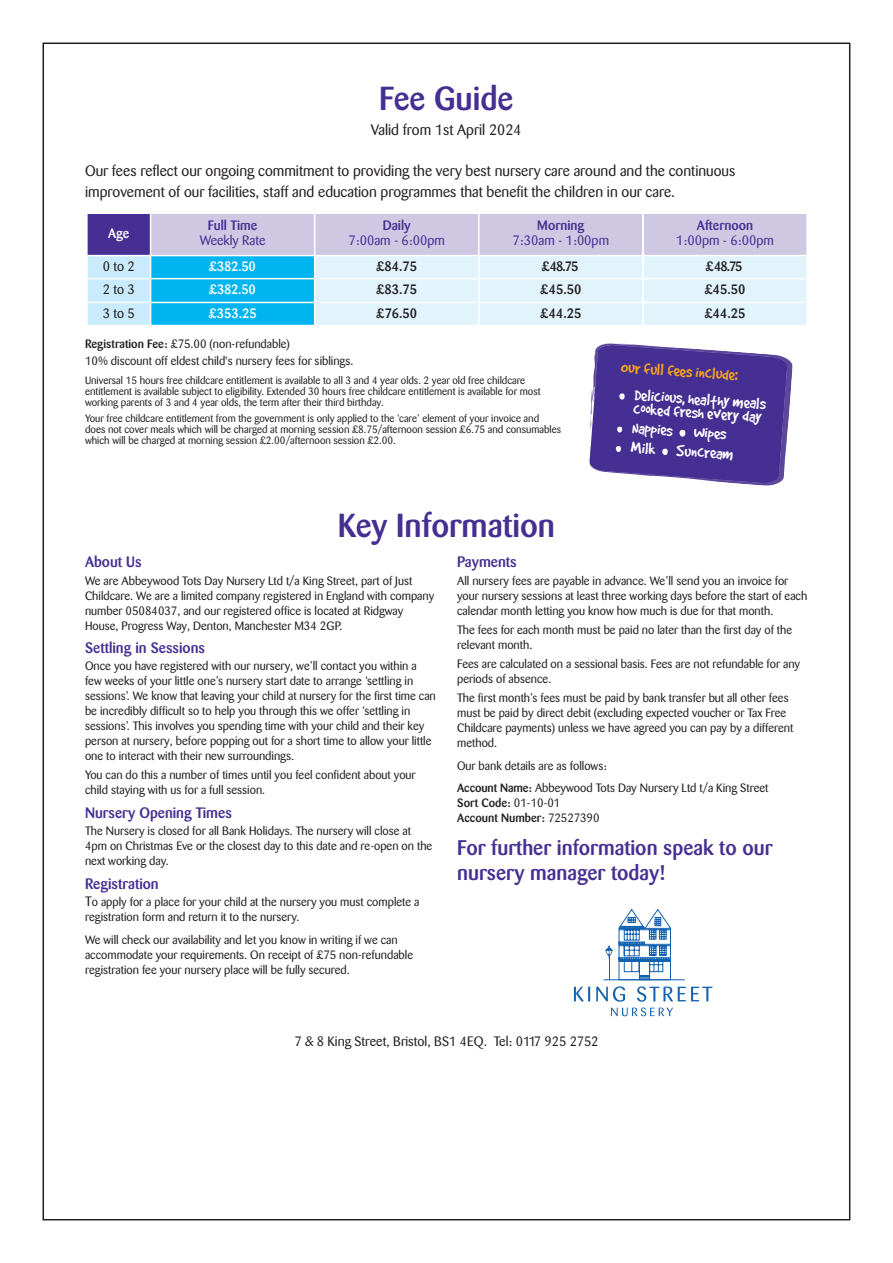
<style>
.page{position:relative;width:893px;height:1263px;background:#fff}
.page>*{position:absolute;margin:0;border:0;box-sizing:border-box;transform-origin:0 0}
.t1{font:500 33px "Barmeno BQ";color:#452f92}
.t2{font:500 21px/25.2px "Barmeno BQ";color:#452f92}
.t3{font:18px/13.5px "Good Dog Plain";color:#fff}
.t4{font:18px "Good Dog Plain";color:#f9a51b}
.t5{font:15px/21px "Barmeno BQ";color:#231f20}
.t6{font:500 15px "Barmeno BQ";color:#452f92}
.t7{font:13.5px "Barmeno BQ";color:#231f20}
.t8{font:500 13.5px "Barmeno BQ";color:#231f20}
.t9{font:13.5px "Barmeno BQ";color:#452f92}
.t10{font:500 13.5px "Barmeno BQ";color:#452f92}
.t11{font:500 13.5px "Barmeno BQ";letter-spacing:-.02em;color:#fff}
.t12{font:12px/15px "Barmeno BQ";color:#231f20}
.t13{font:500 12px/15px "Barmeno BQ";color:#231f20}
.t14{font:10.5px/11.4px "Barmeno BQ";color:#231f20}
.s1{font-weight:500}
.s2{font-size:13.5px}
.s3{font-weight:400}
</style>
<div class="page">
<svg style="left:574px;top:987px;width:16px;height:14px"></svg>
<hr style="left:604px;top:979px;width:80px;height:1px;background:#1161af">
<svg style="left:596px;top:986px;width:116px;height:30px"></svg>
<svg style="left:605px;top:908px;width:67px;height:72px"></svg>
<svg style="left:589px;top:343px;width:203px;height:143px;background:#5f4ca1"></svg>
<svg style="left:87px;top:214px;width:720px;height:111px;background:#b5d5ee"></svg>
<hr style="left:150px;top:214px;width:1px;height:111px;background:#fff">
<hr style="left:314px;top:214px;width:1px;height:111px;background:#fff">
<hr style="left:478px;top:214px;width:1px;height:111px;background:#fff">
<hr style="left:642px;top:214px;width:2px;height:111px;background:#fff">
<hr style="left:88px;top:255px;width:62px;height:1px;background:#fff">
<hr style="left:151px;top:255px;width:163px;height:1px;background:#fff">
<hr style="left:315px;top:255px;width:163px;height:1px;background:#fff">
<hr style="left:479px;top:255px;width:163px;height:1px;background:#fff">
<hr style="left:644px;top:255px;width:162px;height:1px;background:#fff">
<hr style="left:88px;top:278px;width:62px;height:1px;background:#fff">
<hr style="left:151px;top:278px;width:163px;height:1px;background:#fff">
<hr style="left:315px;top:278px;width:163px;height:1px;background:#fff">
<hr style="left:479px;top:278px;width:163px;height:1px;background:#fff">
<hr style="left:644px;top:278px;width:162px;height:1px;background:#fff">
<hr style="left:88px;top:302px;width:62px;height:1px;background:#fff">
<hr style="left:151px;top:302px;width:163px;height:1px;background:#fff">
<hr style="left:315px;top:302px;width:163px;height:1px;background:#fff">
<hr style="left:479px;top:302px;width:163px;height:1px;background:#fff">
<hr style="left:644px;top:302px;width:162px;height:1px;background:#fff">
<h1 class="t1" style="left:379px;top:79px;width:136px">Fee Guide</h1>
<p class="t5" style="left:371px;top:119px;width:152px">Valid from 1st April 2024</p>
<p class="t5" style="left:85px;top:160px;width:652px">Our fees reflect our ongoing commitment to providing the very best nursery care around and the continuous improvement of our facilities, staff and education programmes that benefit the children in our care.</p>
<p class="t11" style="left:108px;top:225px;width:23px">Age</p>
<p class="t10" style="left:208px;top:218px;width:51px">Full Time</p>
<p class="t9" style="left:200px;top:233px;width:67px">Weekly Rate</p>
<p class="t10" style="left:383px;top:218px;width:29px">Daily</p>
<p class="t9" style="left:348px;top:233px;width:98px">7:00am - 6:00pm</p>
<p class="t10" style="left:537px;top:218px;width:48px">Morning</p>
<p class="t9" style="left:513px;top:233px;width:98px">7:30am - 1:00pm</p>
<p class="t10" style="left:697px;top:218px;width:58px">Afternoon</p>
<p class="t9" style="left:676px;top:233px;width:99px">1:00pm - 6:00pm</p>
<p class="t7" style="left:103px;top:258px;width:34px">0 to 2</p>
<p class="t11" style="left:209px;top:258px;width:49px">£382.50</p>
<p class="t8" style="left:376px;top:258px;width:43px">£84.75</p>
<p class="t8" style="left:541px;top:258px;width:38px">£48.75</p>
<p class="t8" style="left:706px;top:258px;width:38px">£48.75</p>
<p class="t7" style="left:103px;top:282px;width:34px">2 to 3</p>
<p class="t11" style="left:209px;top:281px;width:49px">£382.50</p>
<p class="t8" style="left:376px;top:281px;width:43px">£83.75</p>
<p class="t8" style="left:540px;top:281px;width:43px">£45.50</p>
<p class="t8" style="left:704px;top:281px;width:43px">£45.50</p>
<p class="t7" style="left:103px;top:305px;width:34px">3 to 5</p>
<p class="t11" style="left:208px;top:305px;width:50px">£353.25</p>
<p class="t8" style="left:376px;top:305px;width:42px">£76.50</p>
<p class="t8" style="left:540px;top:305px;width:43px">£44.25</p>
<p class="t8" style="left:704px;top:305px;width:43px">£44.25</p>
<p class="t12" style="left:85px;top:335px;width:270px;line-height:17.7px"><span class="s1">Registration Fee:</span> £75.00 (non-refundable)<br>10% discount off eldest child's nursery fees for siblings.</p>
<p class="t14" style="left:85px;top:374px;width:457px">Universal 15 hours free childcare entitlement is available to all 3 and 4 year olds. 2 year old free childcare entitlement is available subject to eligibility. Extended 30 hours free childcare entitlement is available for most working parents of 3 and 4 year olds, the term after their third birthday.</p>
<p class="t14" style="left:85px;top:412px;width:478px">Your free childcare entitlement from the government is only applied to the ‘care’ element of your invoice and does not cover meals which will be charged at morning session £8.75/afternoon session £6.75 and consumables which will be charged at morning session £2.00/afternoon session £2.00.</p>
<h1 class="t1" style="left:338px;top:506px;width:219px">Key Information</h1>
<h3 class="t4" style="left:622px;top:358px;width:119px;rotate:4deg">Our full fees include:</h3>
<h3 class="t3" style="left:635px;top:388px;width:133px;rotate:4deg">Delicious, healthy meals cooked fresh every day</h3>
<h3 class="t3" style="left:633px;top:418px;width:104px;line-height:19.4px;rotate:4deg">Nappies Wipes<br>Milk Suncream</h3>
<p class="t6" style="left:85px;top:553px;width:58px">About Us</p>
<p class="t12" style="left:85px;top:573px;width:351px">We are Abbeywood Tots Day Nursery Ltd t/a King Street, part of Just Childcare. We are a limited company registered in England with company number 05084037, and our registered office is located at Ridgway House, Progress Way, Denton, Manchester M34 2GP.</p>
<p class="t6" style="left:85px;top:639px;width:121px">Settling in Sessions</p>
<p class="t12" style="left:85px;top:658px;width:352px">Once you have registered with our nursery, we’ll contact you within a few weeks of your little one’s nursery start date to arrange ‘settling in sessions’. We know that leaving your child at nursery for the first time can be incredibly difficult so to help you through this we offer ‘settling in sessions’. This involves you spending time with your child and their key person at nursery, before popping out for a short time to allow your little one to interact with their new surroundings.</p>
<p class="t12" style="left:85px;top:768px;width:332px">You can do this a number of times until you feel confident about your child staying with us for a full session.</p>
<p class="t6" style="left:85px;top:804px;width:148px">Nursery Opening Times</p>
<p class="t12" style="left:85px;top:823px;width:349px">The Nursery is closed for all Bank Holidays. The nursery will close at<br>4pm on Christmas Eve or the closest day to this date and re-open on the next working day.</p>
<p class="t6" style="left:85px;top:874px;width:75px">Registration</p>
<p class="t12" style="left:85px;top:894px;width:336px"><span class="s2">T</span>o apply for a place for your child at the nursery you must complete a registration form and return it to the nursery.</p>
<p class="t12" style="left:85px;top:933px;width:329px">We will check our availability and let you know in writing if we can accommodate your requirements. On receipt of £75 non-refundable registration fee your nursery place will be fully secured.</p>
<p class="t6" style="left:457px;top:553px;width:61px">Payments</p>
<p class="t12" style="left:457px;top:573px;width:352px">All nursery fees are payable in advance. We’ll send you an invoice for your nursery sessions at least three working days before the start of each calendar month letting you know how much is due for that month.</p>
<p class="t12" style="left:457px;top:622px;width:337px">The fees for each month must be paid no later than the first day of the relevant month.</p>
<p class="t12" style="left:457px;top:656px;width:344px">Fees are calculated on a sessional basis. Fees are not refundable for any periods of absence.</p>
<p class="t12" style="left:457px;top:691px;width:338px">The first month’s fees must be paid by bank transfer but all other fees must be paid by direct debit (excluding expected voucher or Tax Free Childcare payments) unless we have agreed you can pay by a different method.</p>
<p class="t12" style="left:457px;top:754px;width:313px;line-height:22.2px">Our bank details are as follows:<br><span class="s1">Account Name:</span> Abbeywood Tots Day Nursery Ltd t/a King Street</p>
<p class="t13" style="left:457px;top:795px;width:144px">Sort Code: <span class="s3">01-10-01<br></span>Account Number: <span class="s3">72527390</span></p>
<h2 class="t2" style="left:457px;top:835px;width:317px">For further information speak to our nursery manager today!</h2>
<p class="t7" style="left:294px;top:1034px;width:306px">7 &amp; 8 King Street, Bristol, BS1 4EQ. Tel: 0117 925 2752</p>
</div>
